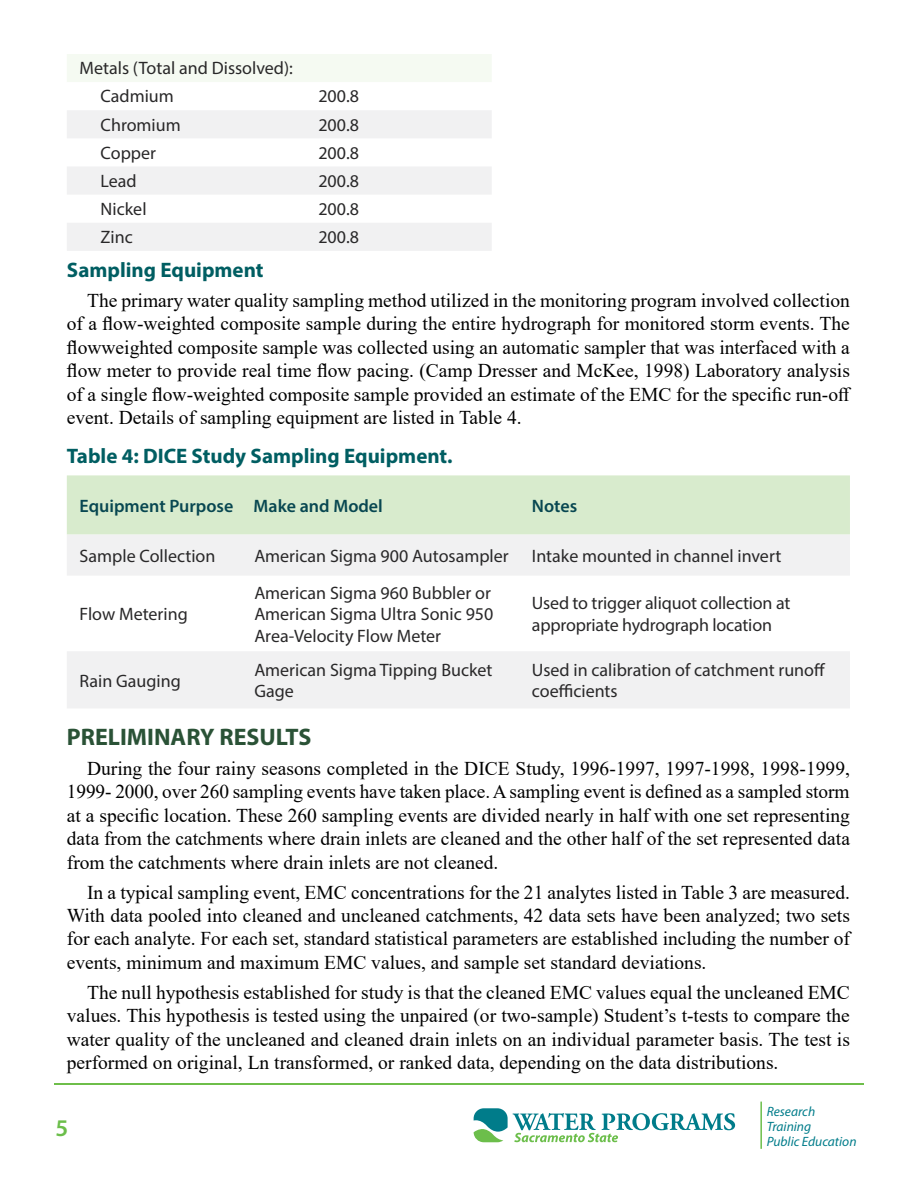
<style>
.page{position:relative;width:918px;height:1188px;background:#fff}
.page>*{position:absolute;margin:0;border:0;box-sizing:border-box;transform-origin:0 0}
.subhead_h2_no_shade{font:700 24px "Myriad Pro";color:#2a5236}
.t1{font:600 24px "Myriad Pro";color:#6bbe4a}
.Table_title_h3{font:700 21px "Myriad Pro";color:#005e62}
.basic_p{font:19.5px/23.4px "Times New Roman";color:#000;text-align:justify}
.table_cells_p{font:18px/21.6px "Myriad Pro";color:#292829}
.table_cells_highlighted_p{font:18px "Myriad Pro";color:#292829}
.table_head_p{font:600 18px "Myriad Pro";color:#084751}
.t2{font:italic 13.5px/15px "Myriad Pro";color:#007c8a}
</style>
<div class="page">
<hr style="left:760px;top:1102px;width:2px;height:47px;background:#6cbe4b">
<svg style="left:474px;top:1108px;width:261px;height:34px"></svg>
<hr style="left:54px;top:1084px;width:810px;height:1px;background:#6ebe4a">
<div style="left:67px;top:54px;width:424px;height:28px;background:#f5faf2"></div>
<svg style="left:67px;top:110px;width:425px;height:141px;fill:#f1f1f2"></svg>
<div style="left:67px;top:475px;width:783px;height:60px;background:#d8ebcd"></div>
<div style="left:67px;top:535px;width:783px;height:40px;background:#f1f1f2"></div>
<div style="left:67px;top:651px;width:783px;height:57px;background:#f1f1f2"></div>
<p class="table_cells_p" style="left:80px;top:57px;width:215px">Metals (Total and Dissolved):</p>
<p class="table_cells_p" style="left:101px;top:85px;width:75px">Cadmium</p>
<p class="table_cells_p" style="left:318px;top:85px;width:42px">200.8</p>
<p class="table_cells_p" style="left:101px;top:113px;width:82px">Chromium</p>
<p class="table_cells_p" style="left:318px;top:113px;width:42px">200.8</p>
<p class="table_cells_p" style="left:101px;top:142px;width:57px">Copper</p>
<p class="table_cells_p" style="left:318px;top:142px;width:42px">200.8</p>
<p class="table_cells_p" style="left:101px;top:170px;width:38px">Lead</p>
<p class="table_cells_p" style="left:318px;top:170px;width:42px">200.8</p>
<p class="table_cells_p" style="left:101px;top:198px;width:48px">Nickel</p>
<p class="table_cells_p" style="left:318px;top:198px;width:42px">200.8</p>
<p class="table_cells_p" style="left:101px;top:226px;width:34px">Zinc</p>
<p class="table_cells_p" style="left:318px;top:226px;width:42px">200.8</p>
<p class="Table_title_h3" style="left:67px;top:256px;width:198px">Sampling Equipment</p>
<p class="basic_p" style="left:67px;top:288px;width:786px;text-indent:20px">The primary water quality sampling method utilized in the monitoring program involved collection of a flow-weighted composite sample during the entire hydrograph for monitored storm events. The flowweighted composite sample was collected using an automatic sampler that was interfaced with a flow meter to provide real time flow pacing. (Camp Dresser and McKee, 1998) Laboratory analysis of a single flow-weighted composite sample provided an estimate of the EMC for the specific run-off event. Details of sampling equipment are listed in Table 4.</p>
<p class="Table_title_h3" style="left:67px;top:442px;width:387px">Table 4: DICE Study Sampling Equipment.</p>
<p class="table_head_p" style="left:80px;top:494px;width:155px">Equipment Purpose</p>
<p class="table_head_p" style="left:254px;top:494px;width:131px">Make and Model</p>
<p class="table_head_p" style="left:532px;top:494px;width:47px">Notes</p>
<p class="table_cells_highlighted_p" style="left:80px;top:545px;width:137px">Sample Collection</p>
<p class="table_cells_highlighted_p" style="left:254px;top:545px;width:256px">American Sigma 900 Autosampler</p>
<p class="table_cells_highlighted_p" style="left:532px;top:545px;width:251px">Intake mounted in channel invert</p>
<p class="table_cells_p" style="left:80px;top:603px;width:110px">Flow Metering</p>
<p class="table_cells_p" style="left:254px;top:581px;width:241px">American Sigma 960 Bubbler or<br>American Sigma Ultra Sonic 950<br>Area-Velocity Flow Meter</p>
<p class="table_cells_p" style="left:532px;top:592px;width:260px">Used to trigger aliquot collection at appropriate hydrograph location</p>
<p class="table_cells_p" style="left:80px;top:669px;width:103px">Rain Gauging</p>
<p class="table_cells_p" style="left:254px;top:659px;width:240px">American Sigma Tipping Bucket<br>Gage</p>
<p class="table_cells_p" style="left:532px;top:659px;width:295px">Used in calibration of catchment runoff coefficients</p>
<h2 class="subhead_h2_no_shade" style="left:67px;top:721px;width:246px">PRELIMINARY RESULTS</h2>
<p class="basic_p" style="left:67px;top:756px;width:785px;text-indent:20px">During the four rainy seasons completed in the DICE Study, 1996-1997, 1997-1998, 1998-1999, 1999- 2000, over 260 sampling events have taken place. Asampling event is defined as a sampled storm at a specific location. These 260 sampling events are divided nearly in half with one set representing data from the catchments where drain inlets are cleaned and the other half of the set represented data from the catchments where drain inlets are not cleaned.</p>
<p class="basic_p" style="left:67px;top:880px;width:785px;text-indent:20px">In a typical sampling event, EMC concentrations for the 21 analytes listed in Table 3 are measured.<br>With data pooled into cleaned and uncleaned catchments, 42 data sets have been analyzed; two sets for each analyte. For each set, standard statistical parameters are established including the number of events, minimum and maximum EMC values, and sample set standard deviations.</p>
<p class="basic_p" style="left:67px;top:980px;width:785px;text-indent:20px">The null hypothesis established for study is that the cleaned EMC values equal the uncleaned EMC values. This hypothesis is tested using the unpaired (or two-sample) Student’s t-tests to compare the water quality of the uncleaned and cleaned drain inlets on an individual parameter basis. The test is performed on original, Ln transformed, or ranked data, depending on the data distributions.</p>
<p class="t1" style="left:56px;top:1112px;width:14px">5</p>
<p class="t2" style="left:767px;top:1104px;width:91px">Research<br>Training<br>Public Education</p>
</div>
